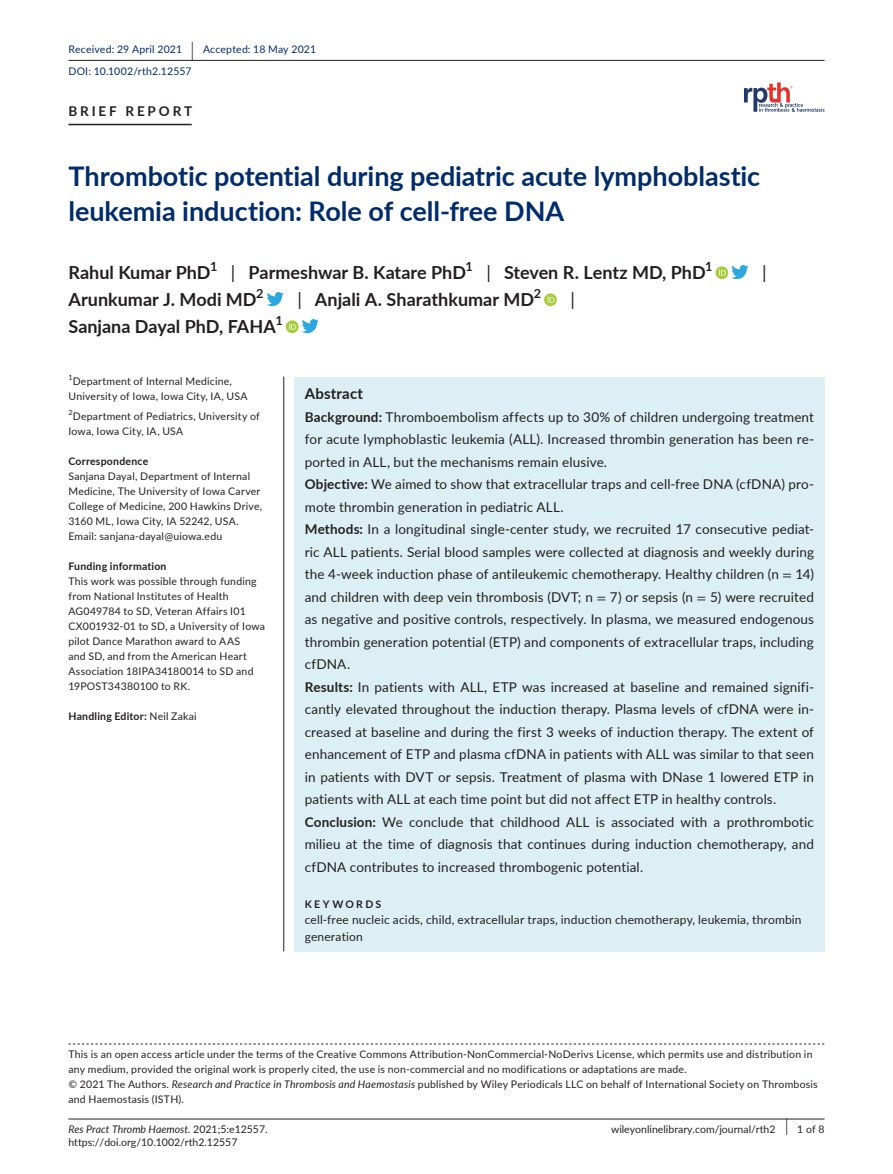
<style>
.page{position:relative;width:893px;height:1174px;background:#fff}
.page>*{position:absolute;margin:0;border:0;box-sizing:border-box;transform-origin:0 0}
.t1{font:700 27px/34.5px "Lato";letter-spacing:-.005em;color:#002c6b}
.t2{font:700 18px "Lato";color:#231f20}
.t3{font:18px "Lato";color:#231f20}
.t4{font:700 15px "Lato";letter-spacing:.015em;color:#231f20}
.t5{font:13.5px/22.5px "Lato";letter-spacing:.01em;color:#231f20}
.t6{font:700 13.5px "Lato";letter-spacing:.21em;color:#231f20}
.t7{font:700 12.6px "Lato";color:#231f20}
.t8{font:12px/16.5px "Lato";letter-spacing:.015em;color:#231f20}
.t9{font:10.5px/15px "Lato";letter-spacing:.02em;color:#231f20}
.t10{font:10.5px "Lato";color:#231f20}
.t11{font:10.5px/21.8px "Lato";letter-spacing:.015em;color:#002c6b}
.t12{font:700 10.5px "Lato";letter-spacing:.02em;color:#231f20}
.t13{font:italic 10.5px "Lato";color:#231f20}
.t14{font:700 10.5px "Lato";letter-spacing:.22em;color:#231f20}
.t15{font:7.35px "Lato";color:#231f20}
.s1{font-size:19.65px;color:#231f20}
.s2{font-weight:400}
.s3{font-weight:700}
.s4{font-family:"STIX"}
.s5{font-style:italic}
.s6{font-style:normal}
.s7{font-size:17.4px}
</style>
<div class="page">
<hr style="left:68px;top:1118px;width:756px;height:1px;background:#231f20">
<svg style="left:744px;top:82px;width:80px;height:30px"></svg>
<hr style="left:68px;top:60px;width:756px;height:1px;background:#231f20">
<hr style="left:68px;top:124px;width:124px;height:1px;background:#231f20">
<svg style="left:715px;top:266px;width:13px;height:13px"></svg>
<svg style="left:719px;top:265px;width:29px;height:14px"></svg>
<svg style="left:267px;top:292px;width:17px;height:14px"></svg>
<svg style="left:544px;top:293px;width:13px;height:13px"></svg>
<svg style="left:547px;top:296px;width:7px;height:7px"></svg>
<svg style="left:286px;top:320px;width:13px;height:13px"></svg>
<svg style="left:289px;top:323px;width:7px;height:7px"></svg>
<svg style="left:302px;top:319px;width:17px;height:14px"></svg>
<svg style="left:68px;top:1043px;width:756px;height:1px"></svg>
<div style="left:294px;top:376px;width:530px;height:575px;background:#dceff4"></div>
<hr style="left:283px;top:376px;width:1px;height:575px;background:#231f20">
<p class="t11" style="left:68px;top:38px;width:249px">Received: 29 April 2021 <span class="s1">|</span> Accepted: 18 May 2021<br>DOI: 10.1002/rth2.12557</p>
<p class="t6" style="left:68px;top:101px;width:125px">BRIEF REPORT</p>
<h1 class="t1" style="left:68px;top:158px;width:693px">Thrombotic potential during pediatric acute lymphoblastic leukemia induction: Role of cell-free DNA</h1>
<h2 class="t2" style="left:68px;top:259px;width:144px">Rahul Kumar PhD</h2>
<p class="t7" style="left:210px;top:257px;width:9px">1</p>
<h2 class="t2" style="left:231px;top:259px;width:237px"><span class="s2">|</span> Parmeshwar B. Katare PhD</h2>
<p class="t7" style="left:466px;top:257px;width:9px">1</p>
<h2 class="t2" style="left:486px;top:259px;width:221px"><span class="s2">|</span> Steven R. Lentz MD, PhD</h2>
<p class="t7" style="left:705px;top:257px;width:9px">1</p>
<h2 class="t3" style="left:762px;top:260px;width:6px">|</h2>
<h2 class="t2" style="left:68px;top:286px;width:190px">Arunkumar J. Modi MD</h2>
<p class="t7" style="left:256px;top:284px;width:9px">2</p>
<h2 class="t2" style="left:297px;top:286px;width:238px"><span class="s2">|</span> Anjali A. Sharathkumar MD</h2>
<p class="t7" style="left:534px;top:284px;width:9px">2</p>
<h2 class="t3" style="left:570px;top:287px;width:6px">|</h2>
<h2 class="t2" style="left:68px;top:313px;width:209px">Sanjana Dayal PhD, FAHA</h2>
<p class="t7" style="left:276px;top:311px;width:9px">1</p>
<p class="t15" style="left:68px;top:372px;width:6px">1</p>
<p class="t9" style="left:68px;top:373px;width:180px;text-indent:4px">Department of Internal Medicine,<br>University of Iowa, Iowa City, IA, USA</p>
<p class="t9" style="left:68px;top:408px;width:193px"><sup>2</sup>Department of Pediatrics, University of<br>Iowa, Iowa City, IA, USA</p>
<p class="t12" style="left:68px;top:453px;width:81px">Correspondence</p>
<p class="t9" style="left:68px;top:468px;width:195px">Sanjana Dayal, Department of Internal Medicine, The University of Iowa Carver College of Medicine, 200 Hawkins Drive, 3160 ML, Iowa City, IA 52242, USA.<br>Email: sanjana-dayal@uiowa.edu</p>
<p class="t12" style="left:68px;top:558px;width:100px">Funding information</p>
<p class="t9" style="left:68px;top:573px;width:198px">This work was possible through funding from National Institutes of Health AG049784 to SD, Veteran Affairs I01<br>CX001932-01 to SD, a University of Iowa pilot Dance Marathon award to AAS<br>and SD, and from the American Heart Association 18IPA34180014 to SD and 19POST34380100 to RK.</p>
<p class="t12" style="left:68px;top:708px;width:130px">Handling Editor: <span class="s2">Neil Zakai</span></p>
<p class="t4" style="left:305px;top:383px;width:60px">Abstract</p>
<p class="t5" style="left:305px;top:405px;width:511px"><span class="s3">Background:</span> Thromboembolism affects up to 30% of children undergoing treatment for acute lymphoblastic leukemia (ALL). Increased thrombin generation has been re&shy;ported in ALL, but the mechanisms remain elusive.<br><span class="s3">Objective:</span> We aimed to show that extracellular traps and cell-free DNA (cfDNA) pro&shy;mote thrombin generation in pediatric ALL.<br><span class="s3">Methods:</span> In a longitudinal single-center study, we recruited 17 consecutive pediat&shy;ric ALL patients. Serial blood samples were collected at diagnosis and weekly during the 4-week induction phase of antileukemic chemotherapy. Healthy children (n <span class="s4">=</span> 14) and children with deep vein thrombosis (DVT; n <span class="s4">=</span> 7) or sepsis (n <span class="s4">=</span> 5) were recruited as negative and positive controls, respectively. In plasma, we measured endogenous thrombin generation potential (ETP) and components of extracellular traps, including cfDNA.<br><span class="s3">Results:</span> In patients with ALL, ETP was increased at baseline and remained signifi&shy;cantly elevated throughout the induction therapy. Plasma levels of cfDNA were in&shy;creased at baseline and during the first 3 weeks of induction therapy. The extent of enhancement of ETP and plasma cfDNA in patients with ALL was similar to that seen in patients with DVT or sepsis. Treatment of plasma with DNase 1 lowered ETP in patients with ALL at each time point but did not affect ETP in healthy controls.<br><span class="s3">Conclusion:</span> We conclude that childhood ALL is associated with a prothrombotic milieu at the time of diagnosis that continues during induction chemotherapy, and cfDNA contributes to increased thrombogenic potential.</p>
<p class="t14" style="left:305px;top:896px;width:78px">KEYWORDS</p>
<p class="t8" style="left:305px;top:911px;width:498px">cell-free nucleic acids, child, extracellular traps, induction chemotherapy, leukemia, thrombin generation</p>
<p class="t9" style="left:68px;top:1046px;width:751px">This is an open access article under the terms of the Creative Commons Attribution-NonCommercial-NoDerivs License, which permits use and distribution in any medium, provided the original work is properly cited, the use is non-commercial and no modifications or adaptations are made.<br>© 2021 The Authors. <span class="s5">Research and Practice in Thrombosis and Haemostasis</span> published by Wiley Periodicals LLC on behalf of International Society on Thrombosis and Haemostasis (ISTH).</p>
<p class="t13" style="left:68px;top:1121px;width:201px">Res Pract Thromb Haemost. <span class="s6">2021;5:e12557.</span></p>
<p class="t9" style="left:785px;top:1121px;width:40px"><span class="s7">|</span> 1 of 8</p>
<p class="t10" style="left:68px;top:1135px;width:170px">https://doi.org/10.1002/rth2.12557</p>
<p class="t10" style="left:611px;top:1121px;width:166px">wileyonlinelibrary.com/journal/rth2</p>
</div>
